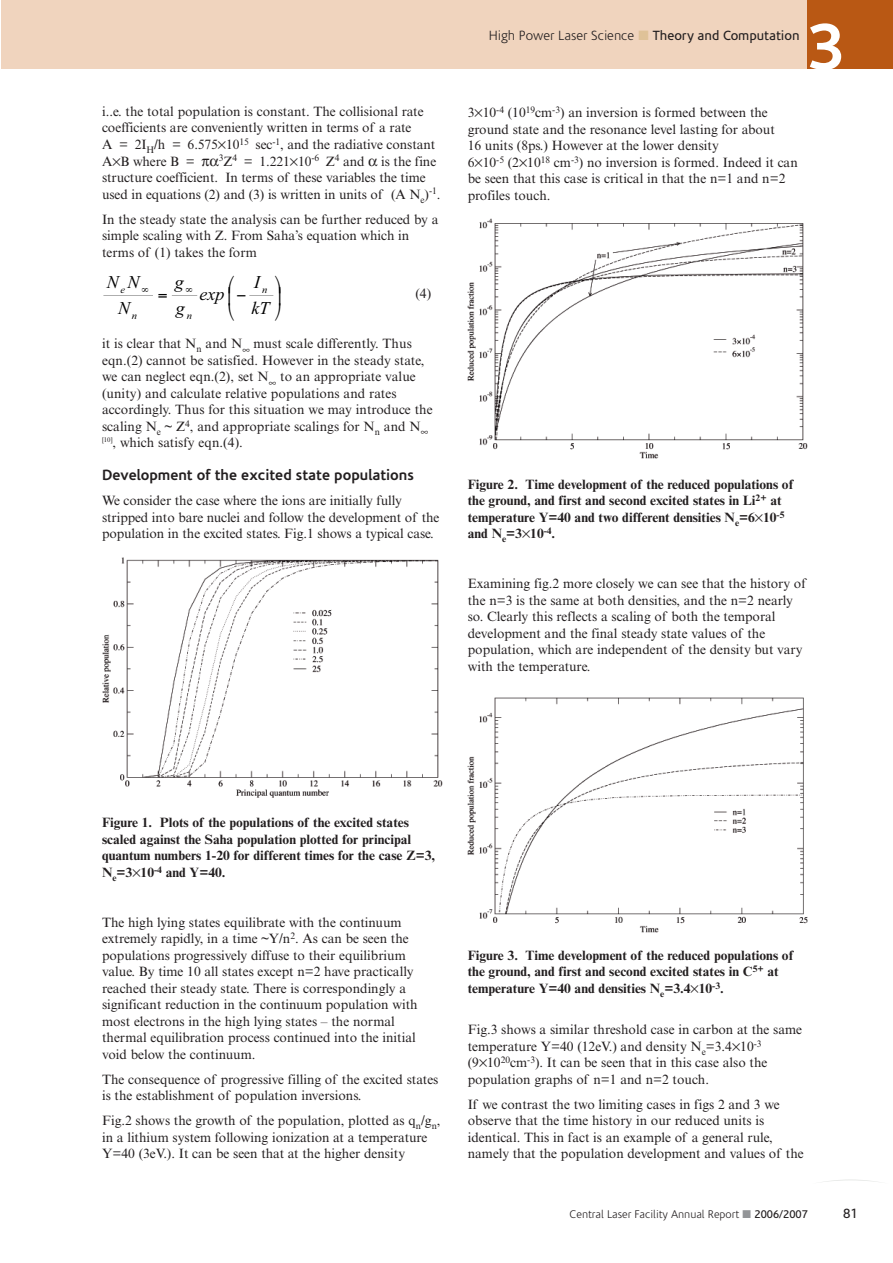
<style>
.page{position:relative;width:893px;height:1263px;background:#fff}
.page>*{position:absolute;margin:0;border:0;box-sizing:border-box;transform-origin:0 0}
.t1{font:700 66px "Corisande";color:#fff}
.t2{font:italic 18px "Times New Roman";color:#000}
.t3{font:700 15px "Corisande";color:#231f20}
.t4{font:13.5px/16.5px "Times NRMT";color:#231f20}
.t5{font:700 13.5px/16.5px "Times NRMT";color:#231f20}
.t6{font:300 13.5px "Corisande";color:#231f20}
.t7{font:13.5px "Corisande";color:#231f20}
.t8{font:300 11.25px "Corisande";color:#231f20}
.t9{font:italic 10.35px "Times New Roman";color:#000}
.s1{color:#dfc298}
.s2{font-weight:400}
.s3{color:#939598}
</style>
<div class="page">
<div style="left:2px;top:0;width:806px;height:68px;background:#f0d4be"></div>
<div style="left:808px;top:0;width:85px;height:68px;background:#b95814"></div>
<hr style="left:104px;top:295px;width:48px;height:1px;background:#000">
<svg style="left:824px;top:1179px;width:53px;height:3px"></svg>
<img style="left:102px;top:557px;width:340px;height:241px">
<img style="left:468px;top:219px;width:340px;height:239px">
<img style="left:468px;top:697px;width:340px;height:235px">
<svg style="left:249px;top:295px;width:25px;height:1px"></svg>
<svg style="left:173px;top:295px;width:23px;height:1px"></svg>
<p class="t4" style="left:102px;top:105px;width:335px">i..e. the total population is constant. The collisional rate coefficients are conveniently written in terms of a rate<br>A = 2I<sub>H</sub>/h = 6.575 10<sup>15</sup> sec<sup>-1</sup>, and the radiative constant A B where B =</p>
<h2 class="t2" style="left:146px;top:111px;width:22px">(C</h2>
<h2 class="t2" style="left:202px;top:111px;width:45px">A )q</h2>
<h2 class="t2" style="left:261px;top:111px;width:51px">−C q</h2>
<p class="t9" style="left:168px;top:123px;width:14px">n∞</p>
<p class="t9" style="left:213px;top:123px;width:14px">n∞</p>
<p class="t9" style="left:286px;top:123px;width:31px">∞n n</p>
<p class="t4" style="left:102px;top:154px;width:340px;text-indent:117px"><sup>3</sup>Z<sup>4</sup> = 1.221 10<sup>-6</sup> Z<sup>4</sup> and is the fine structure coefficient. In terms of these variables the time used in equations (2) and (3) is written in units of (A N<sub>e</sub>)<sup>-1</sup>.</p>
<p class="t4" style="left:102px;top:212px;width:338px">In the steady state the analysis can be further reduced by a simple scaling with Z. From Saha’s equation which in terms of (1) takes the form</p>
<p class="t4" style="left:415px;top:287px;width:17px">(4)</p>
<p class="t4" style="left:102px;top:337px;width:332px">it is clear that N<sub>n</sub> and N∞ must scale differently. Thus eqn.(2) cannot be satisfied. However in the steady state, we can neglect eqn.(2), set N∞ to an appropriate value (unity) and calculate relative populations and rates accordingly. Thus for this situation we may introduce the scaling N<sub>e</sub> ~ Z<sup>4</sup>, and appropriate scalings for N<sub>n</sub> and N∞ <sup>[10]</sup>, which satisfy eqn.(4).</p>
<p class="t3" style="left:102px;top:469px;width:313px">Development of the excited state populations</p>
<p class="t4" style="left:102px;top:494px;width:339px">We consider the case where the ions are initially fully stripped into bare nuclei and follow the development of the population in the excited states. Fig.1 shows a typical case.</p>
<h2 class="t2" style="left:105px;top:180px;width:19px">dq</h2>
<h2 class="t2" style="left:184px;top:192px;width:38px">C q</h2>
<h2 class="t2" style="left:251px;top:192px;width:14px">C</h2>
<h2 class="t2" style="left:299px;top:192px;width:13px">A</h2>
<h2 class="t2" style="left:112px;top:206px;width:16px">dt</h2>
<p class="t9" style="left:162px;top:217px;width:7px">n</p>
<h2 class="t2" style="left:107px;top:272px;width:37px">N N</h2>
<h2 class="t2" style="left:254px;top:272px;width:9px">I</h2>
<h2 class="t2" style="left:175px;top:272px;width:11px">g</h2>
<p class="t9" style="left:120px;top:283px;width:6px">e</p>
<p class="t9" style="left:262px;top:283px;width:7px">n</p>
<h2 class="t2" style="left:200px;top:284px;width:28px">exp</h2>
<h2 class="t2" style="left:252px;top:298px;width:21px">kT</h2>
<h2 class="t2" style="left:118px;top:298px;width:16px">N</h2>
<h2 class="t2" style="left:176px;top:298px;width:11px">g</h2>
<p class="t9" style="left:132px;top:310px;width:7px">n</p>
<p class="t9" style="left:187px;top:310px;width:7px">n</p>
<h2 class="t2" style="left:125px;top:361px;width:46px">q<sub>n</sub> q</h2>
<h2 class="t2" style="left:199px;top:361px;width:10px">1</h2>
<p class="t9" style="left:110px;top:386px;width:7px">n</p>
<p class="t6" style="left:489px;top:30px;width:312px">High Power Laser Science <span class="s1">■</span> <span class="s2">Theory and Computation</span></p>
<h1 class="t1" style="left:808px;top:21px;width:38px">3</h1>
<p class="t4" style="left:468px;top:106px;width:332px">3 10<sup>-4</sup> (10<sup>19</sup>cm<sup>-3</sup>) an inversion is formed between the ground state and the resonance level lasting for about<br>16 units (8ps.) However at the lower density<br>6 10<sup>-5</sup> (2 10<sup>18</sup> cm<sup>-3</sup>) no inversion is formed. Indeed it can be seen that this case is critical in that the n=1 and n=2 profiles touch.</p>
<p class="t5" style="left:468px;top:477px;width:327px">Figure 2. Time development of the reduced populations of the ground, and first and second excited states in Li<sup>2+</sup> at temperature Y=40 and two different densities N<sub>e</sub>=6 10<sup>-5 </sup>and N<sub>e</sub>=3 10<sup>-4</sup>.</p>
<p class="t4" style="left:468px;top:577px;width:340px">Examining fig.2 more closely we can see that the history of the n=3 is the same at both densities, and the n=2 nearly so. Clearly this reflects a scaling of both the temporal development and the final steady state values of the population, which are independent of the density but vary with the temperature.</p>
<p class="t5" style="left:102px;top:816px;width:335px">Figure 1. Plots of the populations of the excited states scaled against the Saha population plotted for principal quantum numbers 1-20 for different times for the case Z=3, N<sub>e</sub>=3 10<sup>-4</sup> and Y=40.</p>
<p class="t4" style="left:102px;top:915px;width:317px">The high lying states equilibrate with the continuum extremely rapidly, in a time ~Y/n<sup>2</sup>. As can be seen the populations progressively diffuse to their equilibrium value. By time 10 all states except n=2 have practically reached their steady state. There is correspondingly a significant reduction in the continuum population with most electrons in the high lying states – the normal thermal equilibration process continued into the initial void below the continuum.</p>
<p class="t4" style="left:102px;top:1072px;width:338px">The consequence of progressive filling of the excited states is the establishment of population inversions.</p>
<p class="t4" style="left:102px;top:1114px;width:340px">Fig.2 shows the growth of the population, plotted as q<sub>n</sub>/g<sub>n</sub>, in a lithium system following ionization at a temperature<br>Y=40 (3eV.). It can be seen that at the higher density</p>
<p class="t5" style="left:468px;top:948px;width:327px">Figure 3. Time development of the reduced populations of the ground, and first and second excited states in C<sup>5+</sup> at temperature Y=40 and densities N<sub>e</sub>=3.4 10<sup>-3</sup>.</p>
<p class="t4" style="left:468px;top:1023px;width:336px">Fig.3 shows a similar threshold case in carbon at the same temperature Y=40 (12eV.) and density N<sub>e</sub>=3.4 10<sup>-3<br></sup>(9 10<sup>20</sup>cm<sup>-3</sup>). It can be seen that in this case also the population graphs of n=1 and n=2 touch.</p>
<p class="t4" style="left:468px;top:1097px;width:337px">If we contrast the two limiting cases in figs 2 and 3 we observe that the time history in our reduced units is identical. This in fact is an example of a general rule, namely that the population development and values of the</p>
<p class="t8" style="left:570px;top:1210px;width:240px">Central Laser Facility Annual Report <span class="s3">■</span> <span class="s2">2006/2007</span></p>
<p class="t7" style="left:843px;top:1208px;width:16px">81</p>
</div>
